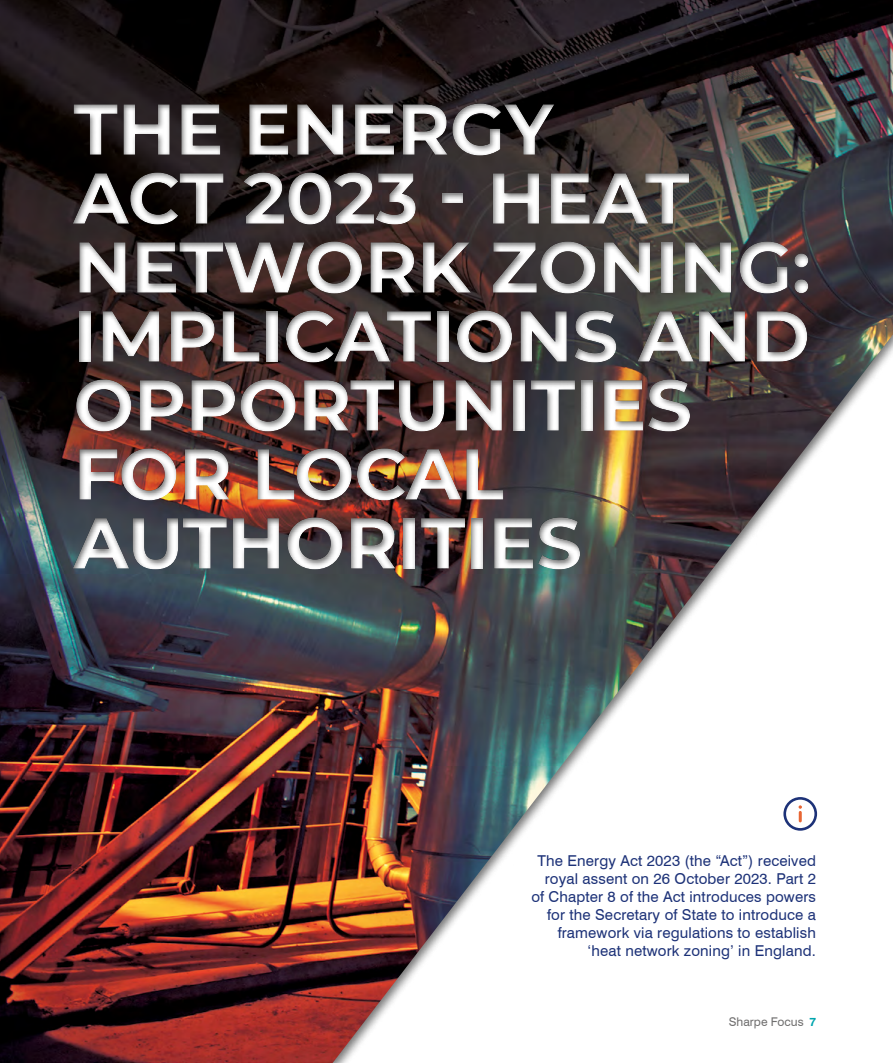
<style>
.page{position:relative;width:893px;height:1063px;background:#fff}
.page>*{position:absolute;margin:0;border:0;box-sizing:border-box;transform-origin:0 0}
.t1{font:700 72px/69px "Montserrat";letter-spacing:-.005em;color:#fff}
.t2{font:15px/18px "Swiss 721 BT";letter-spacing:.01em;color:#1d3278;text-align:right}
.t3{font:12px "Swiss 721 BT";color:#706f6f}
.s1{font-weight:700;color:#00a5ae}
</style>
<div class="page">
<img style="left:0;top:0;width:893px;height:1063px">
<div style="left:10px;top:75px;width:883px;height:601px;background:#000;opacity:.55"></div>
<svg style="left:798px;top:805px;width:4px;height:17px"></svg>
<div style="left:783px;top:797px;width:34px;height:34px;border:3px solid #1d3278;border-radius:50%"></div>
<h1 class="t1" style="left:73px;top:91px;width:739px">THE ENERGY<br>ACT 2023 - HEAT<br>NETWORK ZONING:<br>IMPLICATIONS AND<br>OPPORTUNITIES<br>FOR LOCAL<br>AUTHORITIES</h1>
<p class="t2" style="left:531px;top:851px;width:286px">The Energy Act 2023 (the “Act”) received royal assent on 26 October 2023. Part 2 of Chapter 8 of the Act introduces powers for the Secretary of State to introduce a framework via regulations to establish ‘heat network zoning’ in England.</p>
<p class="t3" style="left:729px;top:1015px;width:89px">Sharpe Focus <span class="s1">7</span></p>
</div>
